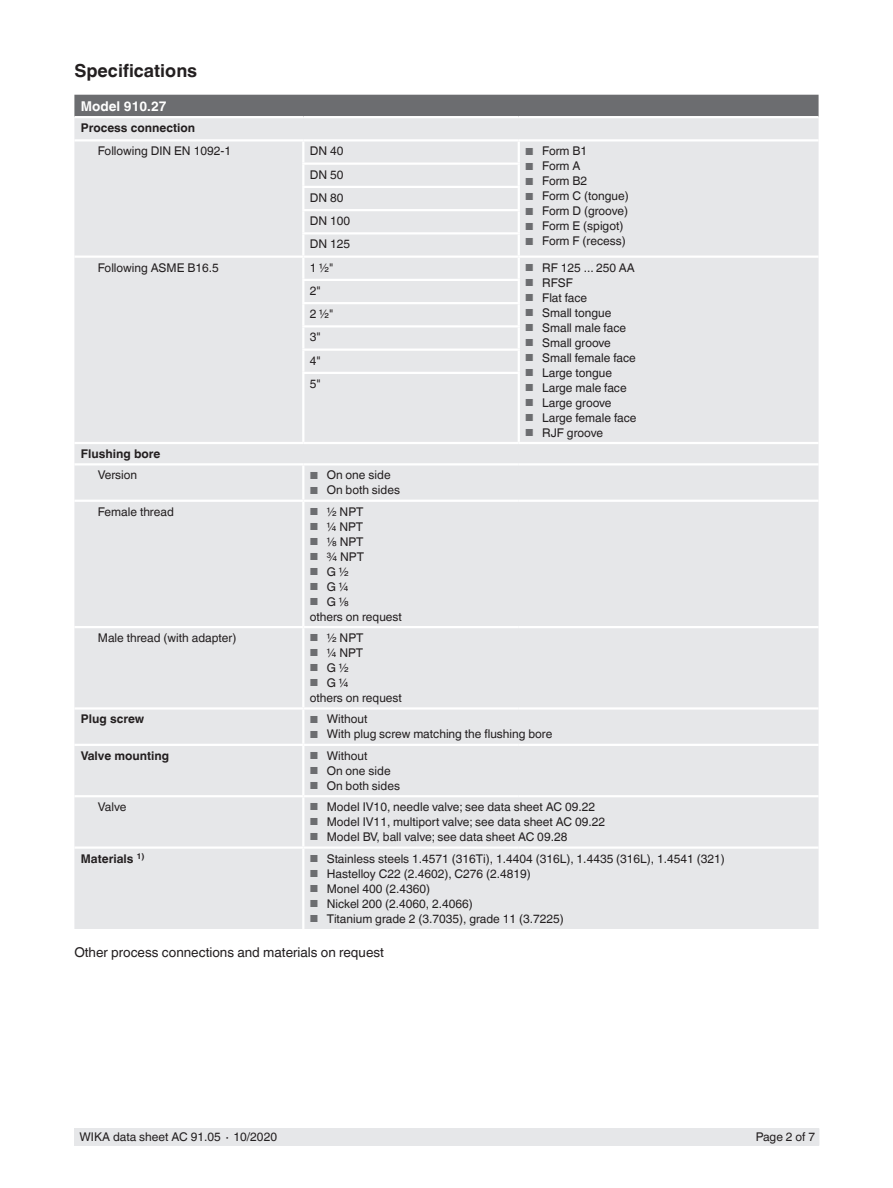
<style>
.page{position:relative;width:893px;height:1188px;background:#fff}
.page>*{position:absolute;margin:0;border:0;box-sizing:border-box;transform-origin:0 0}
.t1{font:700 18px "Helvetica World";color:#231f20}
.t2{font:13.5px "Helvetica World";color:#231f20}
.t3{font:700 13.5px "Helvetica World";color:#fff}
.t4{font:12px/23.2px "Helvetica World";color:#231f20}
.t5{font:700 12px "Helvetica World";color:#231f20}
.s1{font-size:10.2px;color:#6c6d70}
</style>
<div class="page">
<div style="left:75px;top:1128px;width:744px;height:17px;background:#e6e7e9"></div>
<div style="left:74px;top:95px;width:745px;height:21px;background:#6c6d70"></div>
<div style="left:74px;top:118px;width:745px;height:811px;background:#e6e7e9"></div>
<hr style="left:518px;top:142px;width:2px;height:21px;background:#fff">
<hr style="left:518px;top:165px;width:2px;height:21px;background:#fff">
<hr style="left:518px;top:188px;width:2px;height:21px;background:#fff">
<hr style="left:518px;top:211px;width:2px;height:21px;background:#fff">
<hr style="left:518px;top:235px;width:2px;height:21px;background:#fff">
<hr style="left:519px;top:256px;width:300px;height:2px;background:#fff">
<hr style="left:518px;top:258px;width:2px;height:21px;background:#fff">
<hr style="left:518px;top:281px;width:2px;height:21px;background:#fff">
<hr style="left:518px;top:304px;width:2px;height:21px;background:#fff">
<hr style="left:518px;top:328px;width:2px;height:21px;background:#fff">
<hr style="left:518px;top:351px;width:2px;height:21px;background:#fff">
<hr style="left:518px;top:374px;width:2px;height:68px;background:#fff">
<hr style="left:74px;top:707px;width:229px;height:3px;background:#fff">
<hr style="left:302px;top:466px;width:2px;height:34px;background:#fff">
<hr style="left:302px;top:502px;width:2px;height:124px;background:#fff">
<hr style="left:302px;top:142px;width:2px;height:21px;background:#fff">
<hr style="left:302px;top:163px;width:218px;height:2px;background:#fff">
<hr style="left:302px;top:165px;width:2px;height:21px;background:#fff">
<hr style="left:302px;top:186px;width:218px;height:2px;background:#fff">
<hr style="left:302px;top:188px;width:2px;height:21px;background:#fff">
<hr style="left:302px;top:209px;width:218px;height:2px;background:#fff">
<hr style="left:302px;top:211px;width:2px;height:21px;background:#fff">
<hr style="left:303px;top:626px;width:216px;height:2px;background:#fff">
<hr style="left:302px;top:628px;width:2px;height:79px;background:#fff">
<hr style="left:519px;top:626px;width:300px;height:2px;background:#fff">
<hr style="left:302px;top:232px;width:218px;height:3px;background:#fff">
<hr style="left:302px;top:235px;width:2px;height:21px;background:#fff">
<hr style="left:303px;top:707px;width:216px;height:3px;background:#fff">
<hr style="left:302px;top:710px;width:2px;height:34px;background:#fff">
<hr style="left:519px;top:707px;width:300px;height:3px;background:#fff">
<hr style="left:74px;top:256px;width:229px;height:2px;background:#fff">
<hr style="left:302px;top:797px;width:2px;height:49px;background:#fff">
<hr style="left:302px;top:849px;width:2px;height:80px;background:#fff">
<hr style="left:74px;top:139px;width:229px;height:3px;background:#fff">
<hr style="left:303px;top:139px;width:216px;height:3px;background:#fff">
<hr style="left:519px;top:139px;width:300px;height:3px;background:#fff">
<hr style="left:74px;top:442px;width:229px;height:2px;background:#fff">
<hr style="left:303px;top:442px;width:216px;height:2px;background:#fff">
<hr style="left:519px;top:442px;width:300px;height:2px;background:#fff">
<hr style="left:74px;top:463px;width:229px;height:3px;background:#fff">
<hr style="left:303px;top:463px;width:216px;height:3px;background:#fff">
<hr style="left:519px;top:463px;width:300px;height:3px;background:#fff">
<hr style="left:74px;top:500px;width:229px;height:2px;background:#fff">
<hr style="left:303px;top:500px;width:216px;height:2px;background:#fff">
<hr style="left:519px;top:500px;width:300px;height:2px;background:#fff">
<hr style="left:303px;top:256px;width:216px;height:2px;background:#fff">
<hr style="left:302px;top:258px;width:2px;height:21px;background:#fff">
<hr style="left:302px;top:279px;width:218px;height:2px;background:#fff">
<hr style="left:302px;top:281px;width:2px;height:21px;background:#fff">
<hr style="left:302px;top:302px;width:218px;height:2px;background:#fff">
<hr style="left:302px;top:304px;width:2px;height:21px;background:#fff">
<hr style="left:302px;top:325px;width:218px;height:3px;background:#fff">
<hr style="left:302px;top:328px;width:2px;height:21px;background:#fff">
<hr style="left:302px;top:349px;width:218px;height:2px;background:#fff">
<hr style="left:302px;top:351px;width:2px;height:21px;background:#fff">
<hr style="left:302px;top:372px;width:218px;height:2px;background:#fff">
<hr style="left:302px;top:374px;width:2px;height:68px;background:#fff">
<hr style="left:74px;top:744px;width:229px;height:2px;background:#fff">
<hr style="left:74px;top:795px;width:229px;height:2px;background:#fff">
<hr style="left:303px;top:795px;width:216px;height:2px;background:#fff">
<hr style="left:519px;top:795px;width:300px;height:2px;background:#fff">
<hr style="left:74px;top:846px;width:229px;height:3px;background:#fff">
<hr style="left:303px;top:846px;width:216px;height:3px;background:#fff">
<hr style="left:519px;top:846px;width:300px;height:3px;background:#fff">
<hr style="left:303px;top:744px;width:216px;height:2px;background:#fff">
<hr style="left:302px;top:746px;width:2px;height:49px;background:#fff">
<hr style="left:519px;top:744px;width:300px;height:2px;background:#fff">
<hr style="left:74px;top:626px;width:229px;height:2px;background:#fff">
<h1 class="t1" style="left:74px;top:60px;width:124px">Specifications</h1>
<p class="t3" style="left:81px;top:98px;width:87px">Model 910.27</p>
<p class="t5" style="left:81px;top:121px;width:116px">Process connection</p>
<p class="t4" style="left:98px;top:140px;width:135px">Following DIN EN 1092-1</p>
<p class="t4" style="left:310px;top:140px;width:35px">DN 40</p>
<p class="t4" style="left:525px;top:140px;width:64px"><span class="s1">■</span> Form B1</p>
<p class="t4" style="left:525px;top:155px;width:57px"><span class="s1">■</span> Form A</p>
<p class="t4" style="left:525px;top:170px;width:64px"><span class="s1">■</span> Form B2</p>
<p class="t4" style="left:525px;top:185px;width:105px"><span class="s1">■</span> Form C (tongue)</p>
<p class="t4" style="left:525px;top:200px;width:104px"><span class="s1">■</span> Form D (groove)</p>
<p class="t4" style="left:525px;top:215px;width:100px"><span class="s1">■</span> Form E (spigot)</p>
<p class="t4" style="left:525px;top:230px;width:102px"><span class="s1">■</span> Form F (recess)</p>
<p class="t4" style="left:310px;top:163px;width:42px">DN 50<br>DN 80<br>DN 100<br>DN 125</p>
<p class="t4" style="left:98px;top:256px;width:123px">Following ASME B16.5</p>
<p class="t4" style="left:310px;top:256px;width:25px">1 ½"</p>
<p class="t4" style="left:525px;top:256px;width:111px"><span class="s1">■</span> RF 125 ... 250 AA</p>
<p class="t4" style="left:525px;top:271px;width:49px"><span class="s1">■</span> RFSF</p>
<p class="t4" style="left:525px;top:286px;width:64px"><span class="s1">■</span> Flat face</p>
<p class="t4" style="left:525px;top:301px;width:88px"><span class="s1">■</span> Small tongue</p>
<p class="t4" style="left:525px;top:316px;width:102px"><span class="s1">■</span> Small male face</p>
<p class="t4" style="left:525px;top:331px;width:87px"><span class="s1">■</span> Small groove</p>
<p class="t4" style="left:525px;top:346px;width:112px"><span class="s1">■</span> Small female face</p>
<p class="t4" style="left:525px;top:361px;width:88px"><span class="s1">■</span> Large tongue</p>
<p class="t4" style="left:525px;top:376px;width:103px"><span class="s1">■</span> Large male face</p>
<p class="t4" style="left:525px;top:391px;width:88px"><span class="s1">■</span> Large groove</p>
<p class="t4" style="left:525px;top:406px;width:113px"><span class="s1">■</span> Large female face</p>
<p class="t4" style="left:525px;top:421px;width:79px"><span class="s1">■</span> RJF groove</p>
<p class="t4" style="left:310px;top:279px;width:25px">2"<br>2 ½"<br>3"<br>4"<br>5"</p>
<p class="t5" style="left:81px;top:447px;width:81px">Flushing bore</p>
<p class="t4" style="left:98px;top:464px;width:41px">Version</p>
<p class="t4" style="left:310px;top:464px;width:82px"><span class="s1">■</span> On one side</p>
<p class="t4" style="left:310px;top:479px;width:92px"><span class="s1">■</span> On both sides</p>
<p class="t4" style="left:98px;top:500px;width:78px">Female thread</p>
<p class="t4" style="left:310px;top:500px;width:55px"><span class="s1">■</span> 1/2 NPT</p>
<p class="t4" style="left:310px;top:515px;width:55px"><span class="s1">■</span> 1/4 NPT</p>
<p class="t4" style="left:310px;top:530px;width:55px"><span class="s1">■</span> 1/8 NPT</p>
<p class="t4" style="left:310px;top:545px;width:56px"><span class="s1">■</span> 3/4 NPT</p>
<p class="t4" style="left:310px;top:560px;width:41px"><span class="s1">■</span> G 1/2</p>
<p class="t4" style="left:310px;top:575px;width:40px"><span class="s1">■</span> G 1/4</p>
<p class="t4" style="left:310px;top:594px;width:94px;line-height:15px"><span class="s1">■</span> G 1/8<br>others on request</p>
<p class="t4" style="left:98px;top:626px;width:140px">Male thread (with adapter)</p>
<p class="t4" style="left:310px;top:626px;width:55px"><span class="s1">■</span> 1/2 NPT</p>
<p class="t4" style="left:310px;top:641px;width:55px"><span class="s1">■</span> 1/4 NPT</p>
<p class="t4" style="left:310px;top:656px;width:41px"><span class="s1">■</span> G 1/2</p>
<p class="t4" style="left:310px;top:675px;width:94px;line-height:15px"><span class="s1">■</span> G 1/4<br>others on request</p>
<p class="t5" style="left:81px;top:712px;width:65px">Plug screw</p>
<p class="t4" style="left:310px;top:708px;width:59px"><span class="s1">■</span> Without</p>
<p class="t4" style="left:310px;top:723px;width:244px"><span class="s1">■</span> With plug screw matching the flushing bore</p>
<p class="t5" style="left:81px;top:749px;width:90px">Valve mounting</p>
<p class="t4" style="left:310px;top:744px;width:59px"><span class="s1">■</span> Without</p>
<p class="t4" style="left:310px;top:759px;width:82px"><span class="s1">■</span> On one side</p>
<p class="t4" style="left:310px;top:774px;width:92px"><span class="s1">■</span> On both sides</p>
<p class="t4" style="left:98px;top:795px;width:30px">Valve</p>
<p class="t4" style="left:310px;top:795px;width:287px"><span class="s1">■</span> Model IV10, needle valve; see data sheet AC 09.22</p>
<p class="t4" style="left:310px;top:810px;width:297px"><span class="s1">■</span> Model IV11, multiport valve; see data sheet AC 09.22</p>
<p class="t4" style="left:310px;top:825px;width:259px"><span class="s1">■</span> Model BV, ball valve; see data sheet AC 09.28</p>
<p class="t5" style="left:81px;top:851px;width:65px">Materials <sup>1)</sup></p>
<p class="t4" style="left:310px;top:847px;width:417px"><span class="s1">■</span> Stainless steels 1.4571 (316Ti), 1.4404 (316L), 1.4435 (316L), 1.4541 (321)</p>
<p class="t4" style="left:310px;top:862px;width:223px"><span class="s1">■</span> Hastelloy C22 (2.4602), C276 (2.4819)</p>
<p class="t4" style="left:310px;top:877px;width:122px"><span class="s1">■</span> Monel 400 (2.4360)</p>
<p class="t4" style="left:310px;top:892px;width:165px"><span class="s1">■</span> Nickel 200 (2.4060, 2.4066)</p>
<p class="t4" style="left:310px;top:907px;width:256px"><span class="s1">■</span> Titanium grade 2 (3.7035), grade 11 (3.7225)</p>
<p class="t2" style="left:74px;top:945px;width:311px">Other process connections and materials on request</p>
<p class="t4" style="left:80px;top:1126px;width:199px">WIKA data sheet AC 91.05 ∙ 10/2020</p>
<p class="t4" style="left:756px;top:1126px;width:61px">Page 2 of 7</p>
</div>
